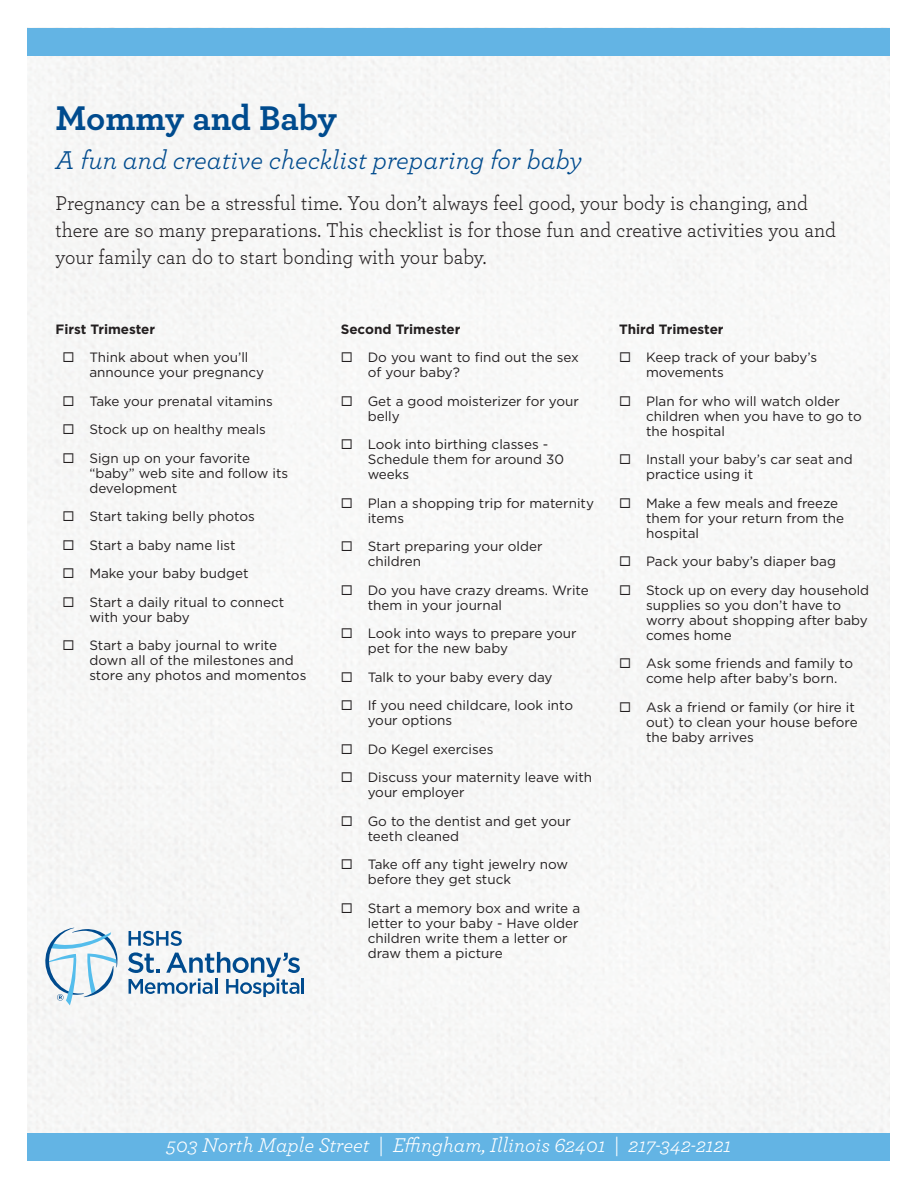
<style>
.page{position:relative;width:918px;height:1188px;background:#fff}
.page>*{position:absolute;margin:0;border:0;box-sizing:border-box;transform-origin:0 0}
.t1{font:700 36px "Archer";letter-spacing:-.005em;color:#004b8e}
.t2{font:italic 27px "Archer";color:#004b8e}
.t3{font:21px/27px "Archer";color:#231f20;scale:.95 1}
.t4{font:italic 20.85px "Archer";color:#fff}
.t5{font:13.5px/15px "Gotham";color:#231f20}
.t6{font:700 13.5px "Gotham";color:#231f20}
</style>
<div class="page">
<div style="left:27px;top:27px;width:863px;height:1106px;background:#f7f7f6"></div>
<div style="left:28px;top:28px;width:862px;height:27px;background:#63b4e4"></div>
<div style="left:27px;top:1133px;width:863px;height:28px;background:#63b4e4"></div>
<svg style="left:129px;top:931px;width:53px;height:15px"></svg>
<svg style="left:128px;top:952px;width:176px;height:45px"></svg>
<svg style="left:45px;top:928px;width:73px;height:77px"></svg>
<svg style="left:64px;top:352px;width:9px;height:10px"></svg>
<svg style="left:64px;top:396px;width:9px;height:10px"></svg>
<svg style="left:64px;top:424px;width:9px;height:10px"></svg>
<svg style="left:64px;top:453px;width:9px;height:10px"></svg>
<svg style="left:64px;top:511px;width:9px;height:10px"></svg>
<svg style="left:64px;top:540px;width:9px;height:10px"></svg>
<svg style="left:64px;top:568px;width:9px;height:10px"></svg>
<svg style="left:64px;top:597px;width:9px;height:10px"></svg>
<svg style="left:64px;top:640px;width:9px;height:10px"></svg>
<svg style="left:342px;top:352px;width:10px;height:10px"></svg>
<svg style="left:342px;top:396px;width:10px;height:10px"></svg>
<svg style="left:342px;top:439px;width:10px;height:10px"></svg>
<svg style="left:342px;top:498px;width:10px;height:10px"></svg>
<svg style="left:342px;top:541px;width:10px;height:10px"></svg>
<svg style="left:342px;top:585px;width:10px;height:10px"></svg>
<svg style="left:342px;top:628px;width:10px;height:10px"></svg>
<svg style="left:342px;top:672px;width:10px;height:10px"></svg>
<svg style="left:342px;top:700px;width:10px;height:10px"></svg>
<svg style="left:342px;top:744px;width:10px;height:10px"></svg>
<svg style="left:342px;top:772px;width:10px;height:10px"></svg>
<svg style="left:342px;top:816px;width:10px;height:10px"></svg>
<svg style="left:342px;top:859px;width:10px;height:10px"></svg>
<svg style="left:342px;top:903px;width:10px;height:10px"></svg>
<svg style="left:620px;top:352px;width:10px;height:10px"></svg>
<svg style="left:620px;top:396px;width:10px;height:10px"></svg>
<svg style="left:620px;top:454px;width:10px;height:10px"></svg>
<svg style="left:620px;top:498px;width:10px;height:10px"></svg>
<svg style="left:620px;top:556px;width:10px;height:10px"></svg>
<svg style="left:620px;top:585px;width:10px;height:10px"></svg>
<svg style="left:620px;top:658px;width:10px;height:10px"></svg>
<svg style="left:620px;top:702px;width:10px;height:10px"></svg>
<h1 class="t1" style="left:56px;top:90px;width:283px">Mommy and Baby</h1>
<h2 class="t2" style="left:56px;top:141px;width:528px">A fun and creative checklist preparing for baby</h2>
<h3 class="t3" style="left:56px;top:188px;width:823px">Pregnancy can be a stressful time. You don’t always feel good, your body is changing, and there are so many preparations. This checklist is for those fun and creative activities you and your family can do to start bonding with your baby.</h3>
<p class="t6" style="left:56px;top:320px;width:101px">First Trimester</p>
<p class="t5" style="left:89px;top:350px;width:176px">Think about when you’ll announce your pregnancy</p>
<p class="t5" style="left:89px;top:386px;width:185px;line-height:28.5px">Take your prenatal vitamins<br>Stock up on healthy meals<br>Sign up on your favorite</p>
<p class="t5" style="left:89px;top:465px;width:200px">“baby” web site and follow its development</p>
<p class="t5" style="left:89px;top:502px;width:196px;line-height:28.5px">Start taking belly photos<br>Start a baby name list<br>Make your baby budget<br>Start a daily ritual to connect</p>
<p class="t5" style="left:89px;top:602px;width:189px;line-height:28.5px">with your baby<br>Start a baby journal to write</p>
<p class="t5" style="left:89px;top:653px;width:219px">down all of the milestones and store any photos and momentos</p>
<p class="t6" style="left:341px;top:320px;width:121px">Second Trimester</p>
<p class="t5" style="left:368px;top:350px;width:213px">Do you want to find out the sex of your baby?</p>
<p class="t5" style="left:368px;top:393px;width:213px">Get a good moisterizer for your belly</p>
<p class="t5" style="left:368px;top:437px;width:198px">Look into birthing classes -<br>Schedule them for around 30 weeks</p>
<p class="t5" style="left:368px;top:495px;width:228px">Plan a shopping trip for maternity items</p>
<p class="t5" style="left:368px;top:539px;width:176px">Start preparing your older children</p>
<p class="t5" style="left:368px;top:582px;width:223px">Do you have crazy dreams. Write them in your journal</p>
<p class="t5" style="left:368px;top:626px;width:210px">Look into ways to prepare your pet for the new baby</p>
<p class="t5" style="left:368px;top:662px;width:207px;line-height:28.5px">Talk to your baby every day<br>If you need childcare, look into</p>
<p class="t5" style="left:368px;top:706px;width:226px;line-height:28.5px">your options<br>Do Kegel exercises<br>Discuss your maternity leave with</p>
<p class="t5" style="left:368px;top:778px;width:205px;line-height:28.5px">your employer<br>Go to the dentist and get your</p>
<p class="t5" style="left:368px;top:821px;width:202px;line-height:28.5px">teeth cleaned<br>Take off any tight jewelry now</p>
<p class="t5" style="left:368px;top:865px;width:214px;line-height:28.5px">before they get stuck<br>Start a memory box and write a</p>
<p class="t5" style="left:368px;top:915px;width:212px">letter to your baby - Have older children write them a letter or draw them a picture</p>
<p class="t6" style="left:619px;top:320px;width:106px">Third Trimester</p>
<p class="t5" style="left:646px;top:350px;width:173px">Keep track of your baby’s movements</p>
<p class="t5" style="left:646px;top:393px;width:217px">Plan for who will watch older children when you have to go to the hospital</p>
<p class="t5" style="left:646px;top:452px;width:208px">Install your baby’s car seat and practice using it</p>
<p class="t5" style="left:646px;top:495px;width:200px">Make a few meals and freeze them for your return from the hospital</p>
<p class="t5" style="left:646px;top:547px;width:225px;line-height:28.5px">Pack your baby’s diaper bag<br>Stock up on every day household</p>
<p class="t5" style="left:646px;top:597px;width:223px">supplies so you don’t have to worry about shopping after baby comes home</p>
<p class="t5" style="left:646px;top:656px;width:209px">Ask some friends and family to come help after baby’s born.</p>
<p class="t5" style="left:646px;top:699px;width:213px">Ask a friend or family (or hire it out) to clean your house before the baby arrives</p>
<h3 class="t4" style="left:166px;top:1130px;width:566px">503 North Maple Street | Effingham, Illinois 62401 | 217-342-2121</h3>
</div>
